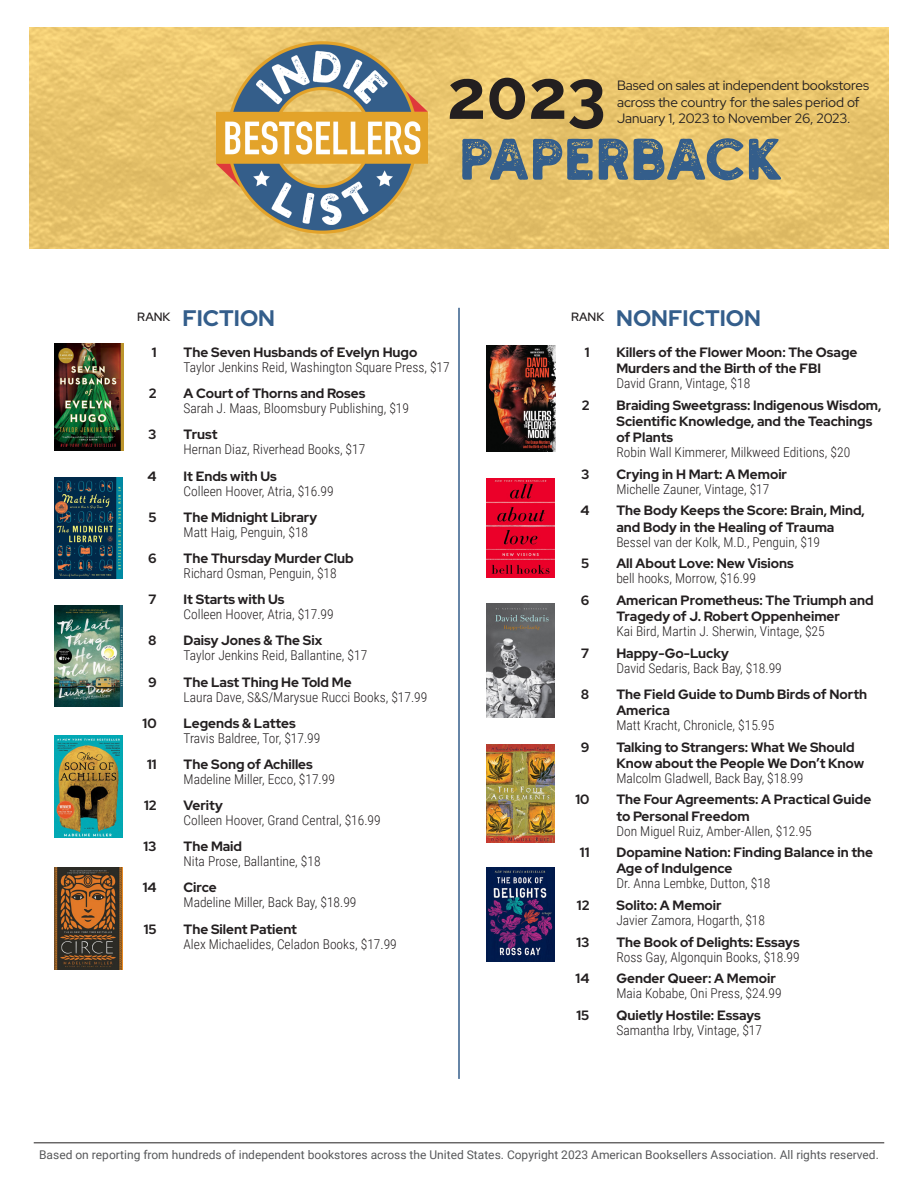
<style>
.page{position:relative;width:918px;height:1188px;background:#fff}
.page>*{position:absolute;margin:0;border:0;box-sizing:border-box;transform-origin:0 0}
.t1{font:700 69px "Raleway";color:#231f20}
.t2{font:54px "Holtzberg";letter-spacing:.01em;color:#345e8b}
.t3{font:700 22.5px "Red Hat Display";color:#345e8b}
.Bibliography{font:300 13.5px "Roboto Condensed";color:#231f20}
.Book_Title___Rank{font:700 13.5px/16.2px "Red Hat Display";color:#231f20}
.t4{font:13.5px/16.2px "Red Hat Display";color:#231f20}
.t5{font:12px "Roboto";color:#57585a}
.t6{font:600 12px "Red Hat Display";color:#231f20}
</style>
<div class="page">
<img style="left:30px;top:27px;width:858px;height:221px">
<img style="left:216px;top:42px;width:212px;height:191px">
<hr style="left:34px;top:1143px;width:850px;height:1px;background:#231f20">
<hr style="left:458px;top:308px;width:2px;height:771px;background:#345e8b">
<img style="left:54px;top:343px;width:70px;height:107px">
<img style="left:54px;top:606px;width:69px;height:101px">
<img style="left:54px;top:477px;width:69px;height:102px">
<img style="left:54px;top:867px;width:69px;height:102px">
<img style="left:54px;top:736px;width:69px;height:102px">
<img style="left:486px;top:345px;width:70px;height:106px">
<img style="left:486px;top:604px;width:69px;height:114px">
<img style="left:486px;top:478px;width:69px;height:99px">
<img style="left:486px;top:867px;width:69px;height:94px">
<img style="left:486px;top:744px;width:69px;height:99px">
<h1 class="t1" style="left:447px;top:55px;width:160px">2023</h1>
<p class="t4" style="left:617px;top:77px;width:254px">Based on sales at independent bookstores across the country for the sales period of<br>January 1, 2023 to November 26, 2023.</p>
<p class="t2" style="left:462px;top:136px;width:325px">PAPERBACK</p>
<p class="t6" style="left:137px;top:309px;width:35px">RANK</p>
<p class="t3" style="left:182px;top:303px;width:94px">FICTION</p>
<p class="Book_Title___Rank" style="left:152px;top:344px;width:6px">1</p>
<p class="Book_Title___Rank" style="left:184px;top:344px;width:235px">The Seven Husbands of Evelyn Hugo</p>
<p class="Bibliography" style="left:184px;top:358px;width:268px">Taylor Jenkins Reid, Washington Square Press, $17</p>
<p class="Book_Title___Rank" style="left:149px;top:385px;width:9px">2</p>
<p class="Book_Title___Rank" style="left:184px;top:385px;width:184px">A Court of Thorns and Roses</p>
<p class="Bibliography" style="left:184px;top:399px;width:227px">Sarah J. Maas, Bloomsbury Publishing, $19</p>
<p class="Book_Title___Rank" style="left:148px;top:426px;width:10px">3</p>
<p class="Book_Title___Rank" style="left:184px;top:426px;width:35px">Trust</p>
<p class="Bibliography" style="left:184px;top:440px;width:183px">Hernan Diaz, Riverhead Books, $17</p>
<p class="Book_Title___Rank" style="left:148px;top:467px;width:11px">4</p>
<p class="Book_Title___Rank" style="left:184px;top:467px;width:95px">It Ends with Us</p>
<p class="Bibliography" style="left:184px;top:481px;width:152px">Colleen Hoover, Atria, $16.99</p>
<p class="Book_Title___Rank" style="left:148px;top:509px;width:10px">5</p>
<p class="Book_Title___Rank" style="left:184px;top:509px;width:135px">The Midnight Library</p>
<p class="Bibliography" style="left:184px;top:523px;width:126px">Matt Haig, Penguin, $18</p>
<p class="Book_Title___Rank" style="left:148px;top:550px;width:10px">6</p>
<p class="Book_Title___Rank" style="left:184px;top:550px;width:172px">The Thursday Murder Club</p>
<p class="Bibliography" style="left:184px;top:564px;width:155px">Richard Osman, Penguin, $18</p>
<p class="Book_Title___Rank" style="left:148px;top:591px;width:10px">7</p>
<p class="Book_Title___Rank" style="left:184px;top:591px;width:102px">It Starts with Us</p>
<p class="Bibliography" style="left:184px;top:605px;width:152px">Colleen Hoover, Atria, $17.99</p>
<p class="Book_Title___Rank" style="left:148px;top:632px;width:10px">8</p>
<p class="Book_Title___Rank" style="left:184px;top:632px;width:140px">Daisy Jones &amp; The Six</p>
<p class="Bibliography" style="left:184px;top:646px;width:185px">Taylor Jenkins Reid, Ballantine, $17</p>
<p class="Book_Title___Rank" style="left:148px;top:673px;width:10px">9</p>
<p class="Book_Title___Rank" style="left:184px;top:673px;width:170px">The Last Thing He Told Me</p>
<p class="Bibliography" style="left:184px;top:687px;width:245px">Laura Dave, S&amp;S/Marysue Rucci Books, $17.99</p>
<p class="Book_Title___Rank" style="left:143px;top:715px;width:15px">10</p>
<p class="Book_Title___Rank" style="left:184px;top:715px;width:114px">Legends &amp; Lattes</p>
<p class="Bibliography" style="left:184px;top:728px;width:138px">Travis Baldree, Tor, $17.99</p>
<p class="Book_Title___Rank" style="left:147px;top:756px;width:11px">11</p>
<p class="Book_Title___Rank" style="left:184px;top:756px;width:131px">The Song of Achilles</p>
<p class="Bibliography" style="left:184px;top:770px;width:153px">Madeline Miller, Ecco, $17.99</p>
<p class="Book_Title___Rank" style="left:144px;top:797px;width:14px">12</p>
<p class="Book_Title___Rank" style="left:184px;top:797px;width:41px">Verity</p>
<p class="Bibliography" style="left:184px;top:811px;width:199px">Colleen Hoover, Grand Central, $16.99</p>
<p class="Book_Title___Rank" style="left:144px;top:838px;width:15px">13</p>
<p class="Book_Title___Rank" style="left:184px;top:838px;width:60px">The Maid</p>
<p class="Bibliography" style="left:184px;top:852px;width:138px">Nita Prose, Ballantine, $18</p>
<p class="Book_Title___Rank" style="left:143px;top:879px;width:15px">14</p>
<p class="Book_Title___Rank" style="left:184px;top:879px;width:35px">Circe</p>
<p class="Bibliography" style="left:184px;top:893px;width:174px">Madeline Miller, Back Bay, $18.99</p>
<p class="Book_Title___Rank" style="left:144px;top:921px;width:14px">15</p>
<p class="Book_Title___Rank" style="left:184px;top:921px;width:115px">The Silent Patient</p>
<p class="Bibliography" style="left:184px;top:934px;width:215px">Alex Michaelides, Celadon Books, $17.99</p>
<p class="t6" style="left:571px;top:309px;width:35px">RANK</p>
<p class="t3" style="left:616px;top:303px;width:146px">NONFICTION</p>
<p class="Book_Title___Rank" style="left:585px;top:344px;width:6px">1</p>
<p class="Book_Title___Rank" style="left:616px;top:344px;width:243px">Killers of the Flower Moon: The Osage<br>Murders and the Birth of the FBI</p>
<p class="Bibliography" style="left:616px;top:374px;width:135px">David Grann, Vintage, $18</p>
<p class="Book_Title___Rank" style="left:582px;top:397px;width:9px">2</p>
<p class="Book_Title___Rank" style="left:616px;top:397px;width:267px">Braiding Sweetgrass: Indigenous Wisdom,<br>Scientific Knowledge, and the Teachings of Plants</p>
<p class="Bibliography" style="left:616px;top:443px;width:235px">Robin Wall Kimmerer, Milkweed Editions, $20</p>
<p class="Book_Title___Rank" style="left:581px;top:466px;width:10px">3</p>
<p class="Book_Title___Rank" style="left:616px;top:466px;width:172px">Crying in H Mart: A Memoir</p>
<p class="Bibliography" style="left:616px;top:480px;width:155px">Michelle Zauner, Vintage, $17</p>
<p class="Book_Title___Rank" style="left:580px;top:502px;width:11px">4</p>
<p class="Book_Title___Rank" style="left:616px;top:502px;width:250px">The Body Keeps the Score: Brain, Mind, and Body in the Healing of Trauma</p>
<p class="Bibliography" style="left:616px;top:532px;width:205px">Bessel van der Kolk, M.D., Penguin, $19</p>
<p class="Book_Title___Rank" style="left:581px;top:555px;width:10px">5</p>
<p class="Book_Title___Rank" style="left:616px;top:555px;width:179px">All About Love: New Visions</p>
<p class="Bibliography" style="left:616px;top:569px;width:141px">bell hooks, Morrow, $16.99</p>
<p class="Book_Title___Rank" style="left:581px;top:592px;width:10px">6</p>
<p class="Book_Title___Rank" style="left:616px;top:592px;width:259px">American Prometheus: The Triumph and<br>Tragedy of J. Robert Oppenheimer</p>
<p class="Bibliography" style="left:616px;top:622px;width:210px">Kai Bird, Martin J. Sherwin, Vintage, $25</p>
<p class="Book_Title___Rank" style="left:581px;top:644px;width:10px">7</p>
<p class="Book_Title___Rank" style="left:616px;top:644px;width:114px">Happy-Go-Lucky</p>
<p class="Bibliography" style="left:616px;top:658px;width:167px">David Sedaris, Back Bay, $18.99</p>
<p class="Book_Title___Rank" style="left:581px;top:686px;width:10px">8</p>
<p class="Book_Title___Rank" style="left:616px;top:686px;width:252px">The Field Guide to Dumb Birds of North<br>America</p>
<p class="Bibliography" style="left:616px;top:716px;width:159px">Matt Kracht, Chronicle, $15.95</p>
<p class="Book_Title___Rank" style="left:581px;top:738px;width:10px">9</p>
<p class="Book_Title___Rank" style="left:616px;top:738px;width:249px">Talking to Strangers: What We Should<br>Know about the People We Don’t Know</p>
<p class="Bibliography" style="left:616px;top:769px;width:188px">Malcolm Gladwell, Back Bay, $18.99</p>
<p class="Book_Title___Rank" style="left:575px;top:791px;width:15px">10</p>
<p class="Book_Title___Rank" style="left:616px;top:791px;width:256px">The Four Agreements: A Practical Guide to Personal Freedom</p>
<p class="Bibliography" style="left:616px;top:821px;width:197px">Don Miguel Ruiz, Amber-Allen, $12.95</p>
<p class="Book_Title___Rank" style="left:580px;top:844px;width:11px">11</p>
<p class="Book_Title___Rank" style="left:616px;top:844px;width:258px">Dopamine Nation: Finding Balance in the<br>Age of Indulgence</p>
<p class="Bibliography" style="left:616px;top:874px;width:156px">Dr. Anna Lembke, Dutton, $18</p>
<p class="Book_Title___Rank" style="left:577px;top:897px;width:14px">12</p>
<p class="Book_Title___Rank" style="left:616px;top:897px;width:107px">Solito: A Memoir</p>
<p class="Bibliography" style="left:616px;top:911px;width:150px">Javier Zamora, Hogarth, $18</p>
<p class="Book_Title___Rank" style="left:576px;top:933px;width:15px">13</p>
<p class="Book_Title___Rank" style="left:616px;top:933px;width:185px">The Book of Delights: Essays</p>
<p class="Bibliography" style="left:616px;top:947px;width:185px">Ross Gay, Algonquin Books, $18.99</p>
<p class="Book_Title___Rank" style="left:576px;top:970px;width:15px">14</p>
<p class="Book_Title___Rank" style="left:616px;top:970px;width:161px">Gender Queer: A Memoir</p>
<p class="Bibliography" style="left:616px;top:984px;width:167px">Maia Kobabe, Oni Press, $24.99</p>
<p class="Book_Title___Rank" style="left:577px;top:1007px;width:14px">15</p>
<p class="Book_Title___Rank" style="left:616px;top:1007px;width:146px">Quietly Hostile: Essays</p>
<p class="Bibliography" style="left:616px;top:1021px;width:147px">Samantha Irby, Vintage, $17</p>
<p class="t5" style="left:39px;top:1146px;width:841px">Based on reporting from hundreds of independent bookstores across the United States. Copyright 2023 American Booksellers Association. All rights reserved.</p>
</div>
